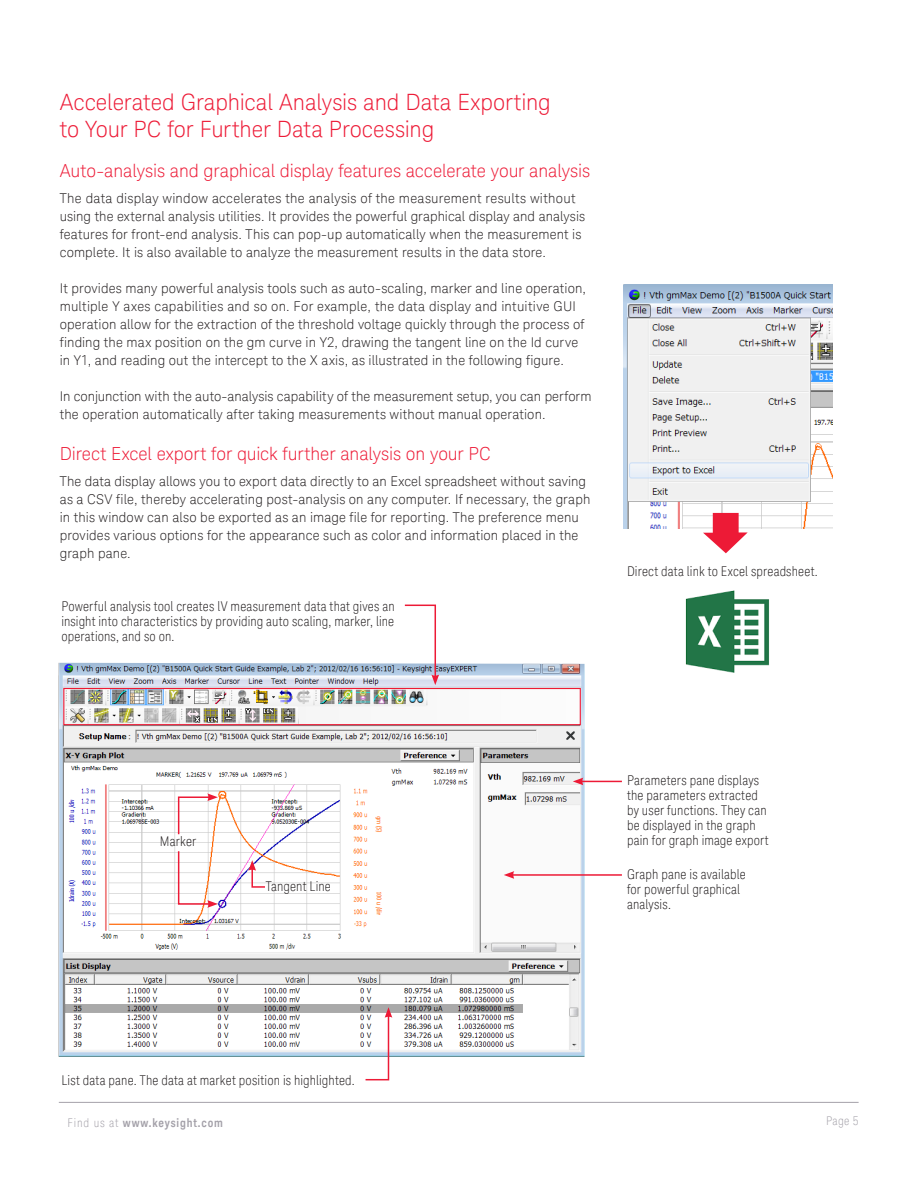
<style>
.page{position:relative;width:918px;height:1188px;background:#fff}
.page>*{position:absolute;margin:0;border:0;box-sizing:border-box;transform-origin:0 0}
.K_Heading_1{font:300 22.5px/27px "Keysight Sans";letter-spacing:-.005em;color:#ed1a36}
.K_Heading_2{font:300 18px "Keysight Sans";letter-spacing:-.005em;color:#ed1a36}
.K_Body_Text{font:300 13.5px/18px "Keysight Sans";letter-spacing:.01em;color:#231f20}
.K_Body_Text-2{font:300 condensed 13.5px/15px "Keysight Sans";letter-spacing:.015em;color:#231f20}
.t1{font:700 12px "Keysight Sans Condensed";letter-spacing:.07em;color:#a4a1a9}
.t2{font:300 condensed 12px "Keysight Sans";color:#a4a1a9}
.s1{font-family:"Keysight Sans";font-weight:300;font-stretch:condensed}
</style>
<div class="page">
<hr style="left:59px;top:1102px;width:800px;height:1px;background:#a4a1a9">
<img style="left:59px;top:663px;width:526px;height:394px">
<img style="left:623px;top:285px;width:210px;height:243px">
<img style="left:685px;top:590px;width:84px;height:83px">
<svg style="left:703px;top:513px;width:45px;height:40px"></svg>
<svg style="left:403px;top:604px;width:36px;height:81px"></svg>
<hr style="left:581px;top:781px;width:41px;height:1px;background:#ed1a36">
<svg style="left:573px;top:778px;width:10px;height:7px"></svg>
<hr style="left:512px;top:874px;width:110px;height:2px;background:#ed1a36">
<svg style="left:504px;top:871px;width:10px;height:8px"></svg>
<svg style="left:364px;top:1007px;width:28px;height:74px"></svg>
<svg style="left:177px;top:793px;width:41px;height:43px"></svg>
<svg style="left:248px;top:860px;width:18px;height:28px"></svg>
<svg style="left:177px;top:850px;width:41px;height:58px"></svg>
<div style="left:63px;top:688px;width:518px;height:37px;border:1px solid #ed1a36"></div>
<p class="K_Heading_1" style="left:60px;top:89px;width:493px">Accelerated Graphical Analysis and Data Exporting to Your PC for Further Data Processing</p>
<p class="K_Heading_2" style="left:60px;top:160px;width:532px">Auto-analysis and graphical display features accelerate your analysis</p>
<p class="K_Body_Text" style="left:60px;top:189px;width:527px">The data display window accelerates the analysis of the measurement results without using the external analysis utilities. It provides the powerful graphical display and analysis features for front-end analysis. This can pop-up automatically when the measurement is complete. It is also available to analyze the measurement results in the data store.</p>
<p class="K_Body_Text" style="left:60px;top:279px;width:528px">It provides many powerful analysis tools such as auto-scaling, marker and line operation, multiple Y axes capabilities and so on. For example, the data display and intuitive GUI operation allow for the extraction of the threshold voltage quickly through the process of finding the max position on the gm curve in Y2, drawing the tangent line on the Id curve in Y1, and reading out the intercept to the X axis, as illustrated in the following figure.</p>
<p class="K_Body_Text" style="left:60px;top:387px;width:533px">In conjunction with the auto-analysis capability of the measurement setup, you can perform the operation automatically after taking measurements without manual operation.</p>
<p class="K_Heading_2" style="left:60px;top:443px;width:433px">Direct Excel export for quick further analysis on your PC</p>
<p class="K_Body_Text" style="left:60px;top:472px;width:532px">The data display allows you to export data directly to an Excel spreadsheet without saving as a CSV file, thereby accelerating post-analysis on any computer. If necessary, the graph in this window can also be exported as an image file for reporting. The preference menu provides various options for the appearance such as color and information placed in the graph pane.</p>
<p class="K_Body_Text-2" style="left:61px;top:599px;width:335px;text-align:justify">Powerful analysis tool creates lV measurement data that gives an insight into characteristics by providing auto scaling, marker, line operations, and so on.</p>
<p class="K_Body_Text-2" style="left:627px;top:564px;width:192px">Direct data link to Excel spreadsheet.</p>
<p class="K_Body_Text-2" style="left:627px;top:773px;width:141px">Parameters pane displays the parameters extracted by user functions. They can be displayed in the graph</p>
<p class="K_Body_Text-2" style="left:160px;top:834px;width:38px">Marker</p>
<p class="K_Body_Text-2" style="left:627px;top:833px;width:143px">pain for graph image export</p>
<p class="K_Body_Text-2" style="left:266px;top:879px;width:67px">Tangent Line</p>
<p class="K_Body_Text-2" style="left:627px;top:866px;width:120px">Graph pane is available for powerful graphical analysis.</p>
<p class="K_Body_Text-2" style="left:61px;top:1072px;width:295px">List data pane. The data at market position is highlighted.</p>
<p class="t1" style="left:68px;top:1115px;width:157px"><span class="s1">Find us at</span> www.keysight.com</p>
<p class="t2" style="left:826px;top:1113px;width:34px">Page 5</p>
</div>
